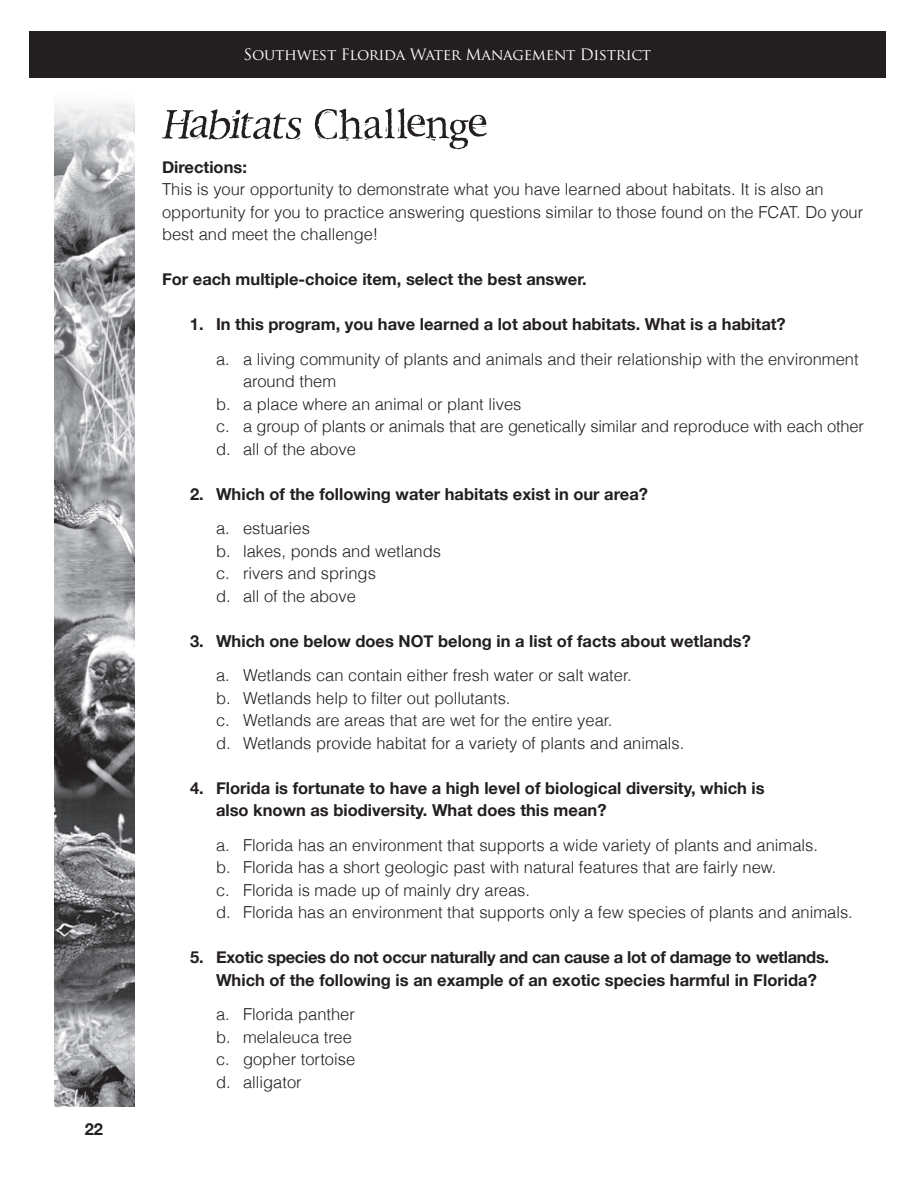
<style>
.page{position:relative;width:918px;height:1188px;background:#fff}
.page>*{position:absolute;margin:0;border:0;box-sizing:border-box;transform-origin:0 0}
.t1{font:300 16.5px/22.5px "Helvetica";color:#231f20}
.t2{font:700 16.5px/22.5px "Helvetica Neue";color:#231f20}
.t3{font:700 16.5px/22.5px "Helvetica Neue";letter-spacing:-.02em;color:#231f20}
.t4{font:15.3px "Trajan Pro";letter-spacing:-.02em;color:#fff}
</style>
<div class="page">
<img style="left:54px;top:77px;width:81px;height:1030px">
<div style="left:29px;top:31px;width:856px;height:46px;background:#231f20"></div>
<svg style="left:162px;top:109px;width:140px;height:31px"></svg>
<svg style="left:315px;top:108px;width:172px;height:41px"></svg>
<p class="t2" style="left:85px;top:1117px;width:20px">22</p>
<p class="t4" style="left:244px;top:45px;width:409px">Southwest Florida Water Management District</p>
<p class="t2" style="left:162px;top:155px;width:86px">Directions:</p>
<p class="t1" style="left:162px;top:178px;width:703px">This is your opportunity to demonstrate what you have learned about habitats. It is also an opportunity for you to practice answering questions similar to those found on the FCAT. Do your best and meet the challenge!</p>
<p class="t2" style="left:162px;top:268px;width:426px">For each multiple-choice item, select the best answer.</p>
<p class="t2" style="left:190px;top:313px;width:597px">1. In this program, you have learned a lot about habitats. What is a habitat?</p>
<p class="t1" style="left:216px;top:347px;width:644px">a. a living community of plants and animals and their relationship with the environment</p>
<p class="t1" style="left:243px;top:370px;width:95px">around them</p>
<p class="t1" style="left:216px;top:392px;width:307px">b. a place where an animal or plant lives</p>
<p class="t1" style="left:216px;top:415px;width:650px">c. a group of plants or animals that are genetically similar and reproduce with each other</p>
<p class="t1" style="left:216px;top:437px;width:141px">d. all of the above</p>
<p class="t2" style="left:190px;top:482px;width:460px">2. Which of the following water habitats exist in our area?</p>
<p class="t1" style="left:216px;top:517px;width:227px">a. estuaries<br>b. lakes, ponds and wetlands c. rivers and springs<br>d. all of the above</p>
<p class="t2" style="left:190px;top:629px;width:562px">3. Which one below does NOT belong in a list of facts about wetlands?</p>
<p class="t1" style="left:216px;top:664px;width:470px">a. Wetlands can contain either fresh water or salt water.<br>b. Wetlands help to filter out pollutants.<br>c. Wetlands are areas that are wet for the entire year.<br>d. Wetlands provide habitat for a variety of plants and animals.</p>
<p class="t2" style="left:216px;top:776px;width:550px;text-indent:-26px">4. Florida is fortunate to have a high level of biological diversity, which is also known as biodiversity. What does this mean?</p>
<p class="t1" style="left:216px;top:833px;width:638px">a. Florida has an environment that supports a wide variety of plants and animals.<br>b. Florida has a short geologic past with natural features that are fairly new.<br>c. Florida is made up of mainly dry areas.<br>d. Florida has an environment that supports only a few species of plants and animals.</p>
<p class="t3" style="left:216px;top:946px;width:615px;text-indent:-26px">5. Exotic species do not occur naturally and can cause a lot of damage to wetlands.<br>Which of the following is an example of an exotic species harmful in Florida?</p>
<p class="t1" style="left:216px;top:1003px;width:141px">a. Florida panther b. melaleuca tree c. gopher tortoise d. alligator</p>
</div>
